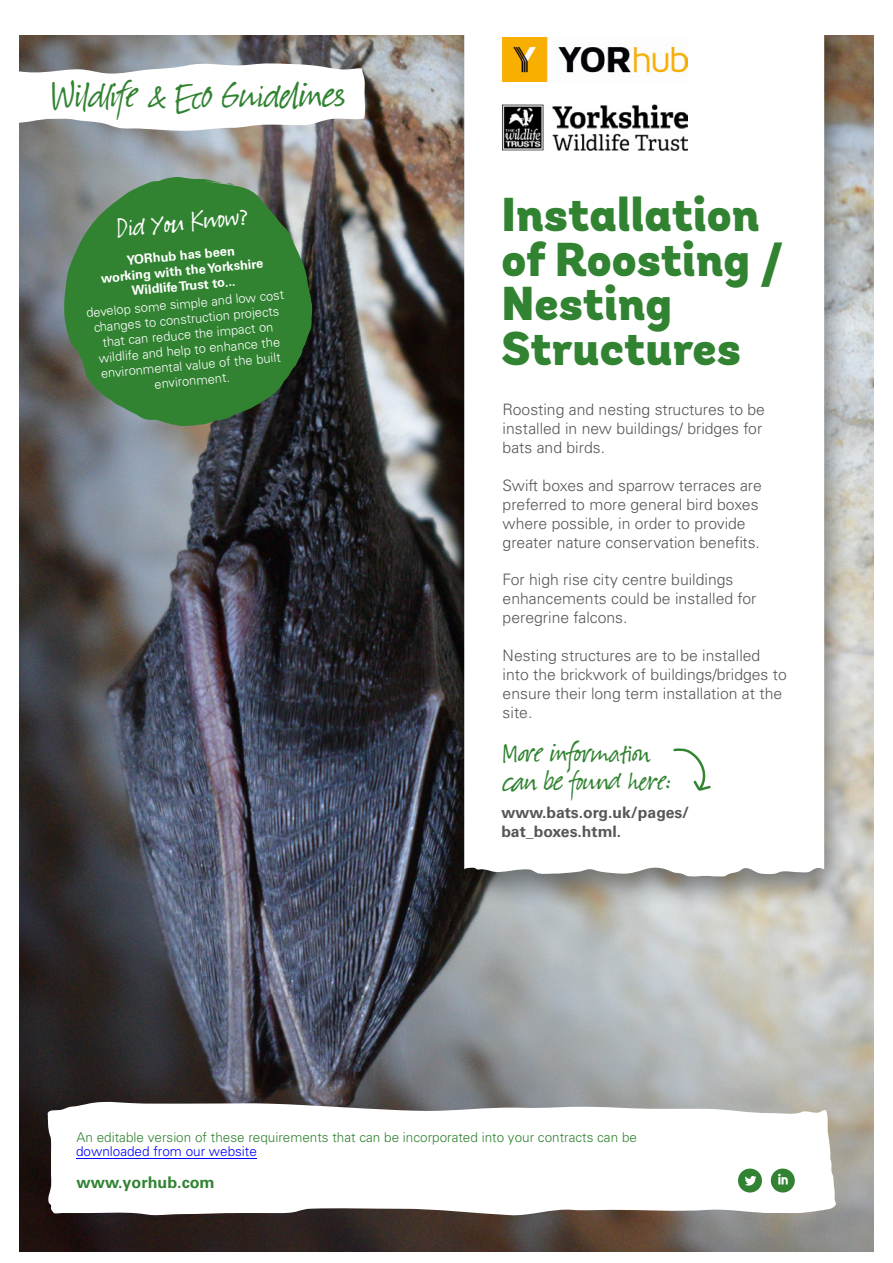
<style>
.page{position:relative;width:893px;height:1263px;background:#fff}
.page>*{position:absolute;margin:0;border:0;box-sizing:border-box;transform-origin:0 0}
.t1{font:900 47.4px/44.7px "Andes";color:#318332}
.t2{font:46.05px "Suomi Hand Script";color:#318332}
.t3{font:34.05px "Suomi Hand Script";color:#fff}
.t4{font:33.9px/27.5px "Suomi Hand Script";color:#318332}
.t5{font:700 16.05px "Univers LT Std";color:#318332}
.t6{font:300 15.75px/18.9px "Univers LT Std";color:#575756}
.t7{font:700 15.75px/18.9px "Univers LT Std";color:#575756}
.t8{font:300 13.5px/14.4px "Univers LT Std";color:#318332}
.t9{font:300 12.9px/15.5px "Univers LT Std";color:#fff;text-align:center}
.t10{font:700 12.9px/15.5px "Univers LT Std";color:#fff;text-align:center}
.s1{font-family:"Univers";color:#00f}
</style>
<div class="page">
<img style="left:20px;top:35px;width:853px;height:1216px">
<div style="left:444px;top:13px;width:408px;height:900px;background:#000;opacity:.45"></div>
<svg style="left:464px;top:35px;width:360px;height:842px"></svg>
<svg style="left:673px;top:748px;width:38px;height:43px"></svg>
<svg style="left:47px;top:1100px;width:789px;height:116px"></svg>
<svg style="left:19px;top:62px;width:347px;height:69px"></svg>
<img style="left:503px;top:105px;width:185px;height:45px">
<div style="left:0;top:12px;width:893px;height:23px;background:#fff"></div>
<svg style="left:64px;top:176px;width:248px;height:250px;background:#3d7d3f"></svg>
<svg style="left:771px;top:1168px;width:24px;height:24px"></svg>
<svg style="left:738px;top:1168px;width:24px;height:24px"></svg>
<div style="left:76px;top:1147px;width:530px;height:19px;background:#fff"></div>
<img style="left:502px;top:37px;width:185px;height:45px">
<hr style="left:76px;top:1158px;width:181px;height:1px;background:#00f">
<p class="t2" style="left:52px;top:72px;width:295px">Wildlife &amp; Eco Guidelines</p>
<p class="t3" style="left:115px;top:211px;width:132px;rotate:-5deg">Did You Kno w?</p>
<p class="t10" style="left:99px;top:255px;width:164px;rotate:-5deg">YORhub has been<br>working with the Yorkshire<br>Wildlife Trust to...</p>
<p class="t9" style="left:86px;top:304px;width:200px;rotate:-5deg">develop some simple and low cost changes to construction projects that can reduce the impact on wildlife and help to enhance the environmental value of the built environment.</p>
<p class="t1" style="left:502px;top:194px;width:283px">Installation of Roosting /<br>Nesting<br>Structures</p>
<p class="t6" style="left:503px;top:400px;width:264px">Roosting and nesting structures to be installed in new buildings/ bridges for bats and birds.</p>
<p class="t6" style="left:503px;top:476px;width:261px">Swift boxes and sparrow terraces are preferred to more general bird boxes where possible, in order to provide greater nature conservation benefits.</p>
<p class="t6" style="left:503px;top:570px;width:255px">For high rise city centre buildings enhancements could be installed for peregrine falcons.</p>
<p class="t6" style="left:503px;top:646px;width:286px">Nesting structures are to be installed into the brickwork of buildings/bridges to ensure their long term installation at the site.</p>
<p class="t4" style="left:503px;top:742px;width:170px">More information can be found here:</p>
<p class="t7" style="left:501px;top:803px;width:189px">www.bats.org.uk/pages/ bat_boxes.html.</p>
<p class="t8" style="left:76px;top:1130px;width:562px">An editable version of these requirements that can be incorporated into your contracts can be <span class="s1">downloaded from our website</span></p>
<p class="t5" style="left:77px;top:1172px;width:140px">www.yorhub.com</p>
</div>
